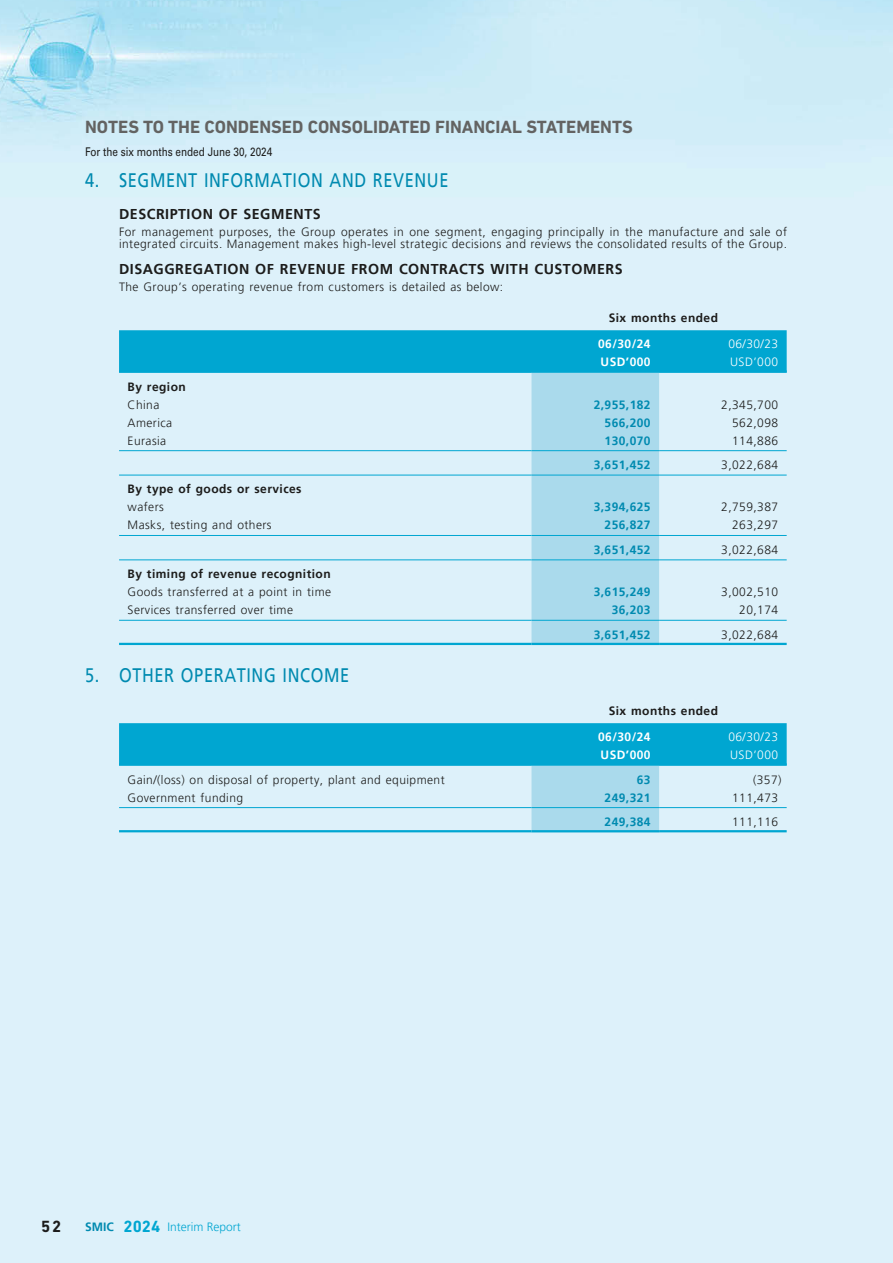
<style>
.page{position:relative;width:893px;height:1263px;background:#fff}
.page>*{position:absolute;margin:0;border:0;box-sizing:border-box;transform-origin:0 0}
.t1{font:19.5px "Frutiger LT Pro";letter-spacing:.035em;color:#008ab0;scale:.84 1}
.t2{font:700 18px "DIN Next LT Pro";color:#636362}
.t3{font:700 16.5px "DIN Next LT Pro";color:#1c1c1b}
.t4{font:700 14.25px "Frutiger LT Pro";letter-spacing:.035em;color:#1c1c1b}
.t5{font:300 12px/12.8px "Frutiger LT Pro";letter-spacing:.035em;color:#1c1c1b}
.t6{font:700 12px "Frutiger LT Pro";letter-spacing:.035em;color:#008ab0}
.t7{font:700 12px "Frutiger LT Pro";letter-spacing:.035em;color:#1c1c1b}
.t8{font:12px "Univers LT Pro 55 Roman";color:#1c1c1b;scale:.83 1}
.t9{font:700 12px "Frutiger LT Pro";letter-spacing:.035em;color:#fff}
.t10{font:300 12px "Frutiger LT Pro";letter-spacing:.035em;color:#fff}
.t11{font:300 12px "Frutiger LT Pro";color:#00a6d1}
.s1{font-weight:700;color:#008ab0}
.s2{font-family:"DIN Next LT Pro";font-weight:700;font-size:16.5px}
</style>
<div class="page">
<img style="left:0;top:0;width:893px;height:1263px">
<svg style="left:119px;top:330px;width:668px;height:313px;background:#b6e3f2"></svg>
<hr style="left:119px;top:370px;width:412px;height:3px;background:#00a6d1">
<hr style="left:531px;top:370px;width:128px;height:3px;background:#00a6d1">
<hr style="left:659px;top:370px;width:128px;height:3px;background:#00a6d1">
<hr style="left:119px;top:450px;width:412px;height:1px;background:#00a6d1">
<hr style="left:531px;top:450px;width:128px;height:1px;background:#00a6d1">
<hr style="left:659px;top:450px;width:128px;height:1px;background:#00a6d1">
<hr style="left:119px;top:475px;width:412px;height:1px;background:#00a6d1">
<hr style="left:531px;top:475px;width:128px;height:1px;background:#00a6d1">
<hr style="left:659px;top:475px;width:128px;height:1px;background:#00a6d1">
<hr style="left:119px;top:535px;width:412px;height:1px;background:#00a6d1">
<hr style="left:531px;top:535px;width:128px;height:1px;background:#00a6d1">
<hr style="left:659px;top:535px;width:128px;height:1px;background:#00a6d1">
<hr style="left:119px;top:559px;width:412px;height:1px;background:#00a6d1">
<hr style="left:531px;top:559px;width:128px;height:1px;background:#00a6d1">
<hr style="left:659px;top:559px;width:128px;height:1px;background:#00a6d1">
<hr style="left:119px;top:620px;width:412px;height:1px;background:#00a6d1">
<hr style="left:531px;top:620px;width:128px;height:1px;background:#00a6d1">
<hr style="left:659px;top:620px;width:128px;height:1px;background:#00a6d1">
<hr style="left:119px;top:643px;width:412px;height:2px;background:#00a6d1">
<hr style="left:531px;top:643px;width:128px;height:2px;background:#00a6d1">
<hr style="left:659px;top:643px;width:128px;height:2px;background:#00a6d1">
<svg style="left:119px;top:723px;width:668px;height:107px;background:#80d0e8"></svg>
<hr style="left:119px;top:763px;width:412px;height:2px;background:#00a6d1">
<hr style="left:531px;top:763px;width:128px;height:2px;background:#00a6d1">
<hr style="left:659px;top:763px;width:128px;height:2px;background:#00a6d1">
<hr style="left:119px;top:807px;width:412px;height:1px;background:#00a6d1">
<hr style="left:531px;top:807px;width:128px;height:1px;background:#00a6d1">
<hr style="left:659px;top:807px;width:128px;height:1px;background:#00a6d1">
<hr style="left:119px;top:830px;width:412px;height:2px;background:#00a6d1">
<hr style="left:531px;top:830px;width:128px;height:2px;background:#00a6d1">
<hr style="left:659px;top:830px;width:128px;height:2px;background:#00a6d1">
<h2 class="t2" style="left:85px;top:117px;width:549px">NOTES TO THE CONDENSED CONSOLIDATED FINANCIAL STATEMENTS</h2>
<p class="t8" style="left:85px;top:143px;width:227px">For the six months ended June 30, 2024</p>
<h1 class="t1" style="left:85px;top:169px;width:434px">4. SEGMENT INFORMATION AND REVENUE</h1>
<p class="t4" style="left:119px;top:205px;width:203px">DESCRIPTION OF SEGMENTS</p>
<p class="t5" style="left:119px;top:225px;width:669px">For management purposes, the Group operates in one segment, engaging principally in the manufacture and sale of integrated circuits. Management makes high-level strategic decisions and reviews the consolidated results of the Group.</p>
<p class="t4" style="left:119px;top:261px;width:505px">DISAGGREGATION OF REVENUE FROM CONTRACTS WITH CUSTOMERS</p>
<p class="t5" style="left:119px;top:281px;width:386px">The Group’s operating revenue from customers is detailed as below:</p>
<p class="t7" style="left:609px;top:310px;width:111px">Six months ended</p>
<p class="t9" style="left:598px;top:337px;width:54px">06/30/24</p>
<p class="t10" style="left:728px;top:337px;width:51px">06/30/23</p>
<p class="t9" style="left:601px;top:355px;width:52px">USD’000</p>
<p class="t10" style="left:730px;top:355px;width:50px">USD’000</p>
<p class="t7" style="left:128px;top:379px;width:60px">By region</p>
<p class="t5" style="left:128px;top:398px;width:33px">China</p>
<p class="t6" style="left:594px;top:397px;width:58px">2,955,182</p>
<p class="t5" style="left:721px;top:398px;width:58px">2,345,700</p>
<p class="t5" style="left:128px;top:416px;width:46px">America</p>
<p class="t6" style="left:605px;top:415px;width:48px">566,200</p>
<p class="t5" style="left:732px;top:416px;width:48px">562,098</p>
<p class="t5" style="left:128px;top:434px;width:40px">Eurasia</p>
<p class="t6" style="left:605px;top:433px;width:48px">130,070</p>
<p class="t5" style="left:732px;top:434px;width:48px">114,886</p>
<p class="t6" style="left:594px;top:458px;width:58px">3,651,452</p>
<p class="t5" style="left:721px;top:459px;width:58px">3,022,684</p>
<p class="t7" style="left:128px;top:482px;width:175px">By type of goods or services</p>
<p class="t5" style="left:128px;top:501px;width:38px">wafers</p>
<p class="t6" style="left:594px;top:500px;width:58px">3,394,625</p>
<p class="t5" style="left:721px;top:501px;width:58px">2,759,387</p>
<p class="t5" style="left:128px;top:519px;width:145px">Masks, testing and others</p>
<p class="t6" style="left:605px;top:518px;width:48px">256,827</p>
<p class="t5" style="left:732px;top:519px;width:48px">263,297</p>
<p class="t6" style="left:594px;top:542px;width:58px">3,651,452</p>
<p class="t5" style="left:721px;top:543px;width:58px">3,022,684</p>
<p class="t7" style="left:128px;top:567px;width:205px">By timing of revenue recognition</p>
<p class="t5" style="left:128px;top:586px;width:205px">Goods transferred at a point in time</p>
<p class="t6" style="left:594px;top:585px;width:58px">3,615,249</p>
<p class="t5" style="left:721px;top:586px;width:58px">3,002,510</p>
<p class="t5" style="left:128px;top:604px;width:167px">Services transferred over time</p>
<p class="t6" style="left:612px;top:603px;width:40px">36,203</p>
<p class="t5" style="left:739px;top:604px;width:40px">20,174</p>
<p class="t6" style="left:594px;top:627px;width:58px">3,651,452</p>
<p class="t5" style="left:721px;top:628px;width:58px">3,022,684</p>
<h1 class="t1" style="left:85px;top:663px;width:316px">5. OTHER OPERATING INCOME</h1>
<p class="t7" style="left:609px;top:703px;width:111px">Six months ended</p>
<p class="t9" style="left:598px;top:730px;width:54px">06/30/24</p>
<p class="t10" style="left:728px;top:730px;width:51px">06/30/23</p>
<p class="t9" style="left:601px;top:748px;width:52px">USD’000</p>
<p class="t10" style="left:730px;top:748px;width:50px">USD’000</p>
<p class="t5" style="left:128px;top:773px;width:319px">Gain/(loss) on disposal of property, plant and equipment</p>
<p class="t6" style="left:637px;top:772px;width:15px">63</p>
<p class="t5" style="left:753px;top:773px;width:30px">(357)</p>
<p class="t5" style="left:128px;top:791px;width:117px">Government funding</p>
<p class="t6" style="left:605px;top:790px;width:48px">249,321</p>
<p class="t5" style="left:732px;top:791px;width:48px">111,473</p>
<p class="t6" style="left:605px;top:815px;width:48px">249,384</p>
<p class="t5" style="left:732px;top:815px;width:48px">111,116</p>
<h3 class="t3" style="left:41px;top:1216px;width:22px">52</h3>
<p class="t11" style="left:85px;top:1219px;width:157px"><span class="s1">SMIC</span> <span class="s2">2024</span> Interim Report</p>
</div>
